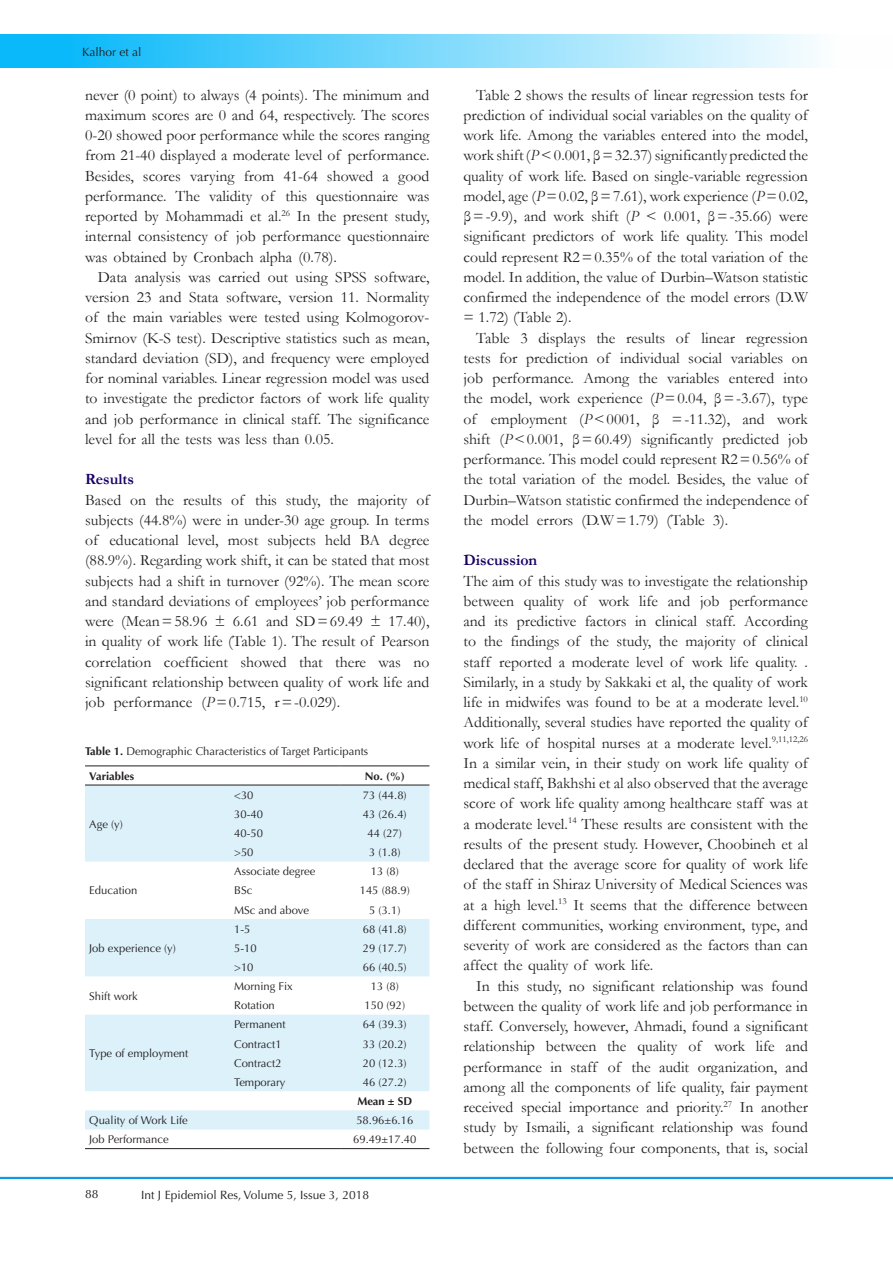
<style>
.page{position:relative;width:893px;height:1263px;background:#fff}
.page>*{position:absolute;margin:0;border:0;box-sizing:border-box;transform-origin:0 0}
.t1{font:15.75px/20.2px "Garamond";color:#231f20;text-align:justify}
.t2{font:700 15.75px "Garamond";color:#190066}
.t3{font:12px "Optima LT Std";color:#231f20}
.t4{font:11.25px "Optima LT Std";color:#231f20}
.t5{font:700 11.25px "Optima LT Std";color:#231f20}
.s1{font-style:italic}
.s2{font-weight:700}
</style>
<div class="page">
<hr style="left:0;top:1177px;width:893px;height:2px;background:#0099e5">
<div style="left:1px;top:35px;width:892px;height:33px;background:linear-gradient(to right,#00b4f9,#fff)"></div>
<svg style="left:85px;top:786px;width:344px;height:343px;fill:#dcf1fa"></svg>
<hr style="left:85px;top:765px;width:145px;height:1px;background:#231f20">
<hr style="left:230px;top:765px;width:110px;height:1px;background:#231f20">
<hr style="left:340px;top:765px;width:89px;height:1px;background:#231f20">
<hr style="left:85px;top:785px;width:145px;height:1px;background:#231f20">
<hr style="left:230px;top:785px;width:110px;height:1px;background:#231f20">
<hr style="left:340px;top:785px;width:89px;height:1px;background:#231f20">
<hr style="left:85px;top:1148px;width:145px;height:1px;background:#231f20">
<hr style="left:230px;top:1148px;width:110px;height:1px;background:#231f20">
<hr style="left:340px;top:1148px;width:89px;height:1px;background:#231f20">
<p class="t3" style="left:82px;top:45px;width:61px">Kalhor et al</p>
<p class="t1" style="left:85px;top:84px;width:346px">never (0 point) to always (4 points). The minimum and maximum scores are 0 and 64, respectively. The scores 0-20 showed poor performance while the scores ranging from 21-40 displayed a moderate level of performance.<br>Besides, scores varying from 41-64 showed a good performance. The validity of this questionnaire was reported by Mohammadi et al.<sup>26</sup> In the present study, internal consistency of job performance questionnaire was obtained by Cronbach alpha (0.78).</p>
<p class="t1" style="left:85px;top:266px;width:346px;text-indent:13px">Data analysis was carried out using SPSS software, version 23 and Stata software, version 11. Normality of the main variables were tested using Kolmogorov-Smirnov (K-S test). Descriptive statistics such as mean, standard deviation (SD), and frequency were employed for nominal variables. Linear regression model was used to investigate the predictor factors of work life quality and job performance in clinical staff. The significance level for all the tests was less than 0.05.</p>
<p class="t2" style="left:85px;top:469px;width:51px">Results</p>
<p class="t1" style="left:85px;top:489px;width:346px">Based on the results of this study, the majority of subjects (44.8%) were in under-30 age group. In terms of educational level, most subjects held BA degree (88.9%). Regarding work shift, it can be stated that most subjects had a shift in turnover (92%). The mean score and standard deviations of employees’ job performance were (Mean=58.96 ± 6.61 and SD=69.49 ± 17.40), in quality of work life (Table 1). The result of Pearson correlation coefficient showed that there was no significant relationship between quality of work life and job performance (<span class="s1">P</span>=0.715, r=-0.029).</p>
<p class="t4" style="left:85px;top:745px;width:285px"><span class="s2">Table 1.</span> Demographic Characteristics of Target Participants</p>
<p class="t5" style="left:89px;top:769px;width:46px">Variables</p>
<p class="t5" style="left:365px;top:769px;width:42px">No. (%)</p>
<p class="t4" style="left:89px;top:817px;width:35px">Age (y)</p>
<p class="t4" style="left:234px;top:788px;width:21px">&lt;30</p>
<p class="t4" style="left:363px;top:788px;width:45px">73 (44.8)</p>
<p class="t4" style="left:234px;top:807px;width:30px">30-40</p>
<p class="t4" style="left:363px;top:807px;width:45px">43 (26.4)</p>
<p class="t4" style="left:234px;top:827px;width:30px">40-50</p>
<p class="t4" style="left:368px;top:827px;width:36px">44 (27)</p>
<p class="t4" style="left:234px;top:846px;width:21px">&gt;50</p>
<p class="t4" style="left:369px;top:846px;width:33px">3 (1.8)</p>
<p class="t4" style="left:89px;top:884px;width:50px">Education</p>
<p class="t4" style="left:89px;top:941px;width:88px">Job experience (y)</p>
<p class="t4" style="left:89px;top:989px;width:50px">Shift work</p>
<p class="t4" style="left:89px;top:1047px;width:101px">Type of employment</p>
<p class="t4" style="left:234px;top:865px;width:83px">Associate degree</p>
<p class="t4" style="left:371px;top:865px;width:30px">13 (8)</p>
<p class="t4" style="left:234px;top:884px;width:20px">BSc</p>
<p class="t4" style="left:360px;top:884px;width:52px">145 (88.9)</p>
<p class="t4" style="left:234px;top:903px;width:76px">MSc and above</p>
<p class="t4" style="left:369px;top:903px;width:33px">5 (3.1)</p>
<p class="t4" style="left:234px;top:922px;width:18px">1-5</p>
<p class="t4" style="left:363px;top:922px;width:45px">68 (41.8)</p>
<p class="t4" style="left:234px;top:941px;width:24px">5-10</p>
<p class="t4" style="left:363px;top:941px;width:45px">29 (17.7)</p>
<p class="t4" style="left:234px;top:960px;width:21px">&gt;10</p>
<p class="t4" style="left:363px;top:960px;width:45px">66 (40.5)</p>
<p class="t4" style="left:234px;top:980px;width:60px">Morning Fix</p>
<p class="t4" style="left:371px;top:980px;width:30px">13 (8)</p>
<p class="t4" style="left:234px;top:999px;width:42px">Rotation</p>
<p class="t4" style="left:364px;top:999px;width:42px">150 (92)</p>
<p class="t4" style="left:234px;top:1018px;width:53px">Permanent</p>
<p class="t4" style="left:363px;top:1018px;width:45px">64 (39.3)</p>
<p class="t4" style="left:234px;top:1037px;width:49px">Contract1</p>
<p class="t4" style="left:363px;top:1037px;width:45px">33 (20.2)</p>
<p class="t4" style="left:234px;top:1056px;width:49px">Contract2</p>
<p class="t4" style="left:363px;top:1056px;width:45px">20 (12.3)</p>
<p class="t4" style="left:234px;top:1075px;width:53px">Temporary</p>
<p class="t4" style="left:363px;top:1075px;width:45px">46 (27.2)</p>
<p class="t5" style="left:357px;top:1094px;width:56px">Mean ± SD</p>
<p class="t4" style="left:89px;top:1114px;width:100px">Quality of Work Life</p>
<p class="t4" style="left:356px;top:1114px;width:58px">58.96±6.16</p>
<p class="t4" style="left:89px;top:1133px;width:81px">Job Performance</p>
<p class="t4" style="left:353px;top:1133px;width:65px">69.49±17.40</p>
<p class="t3" style="left:85px;top:1187px;width:15px">88</p>
<p class="t3" style="left:141px;top:1188px;width:229px">Int J Epidemiol Res, Volume 5, Issue 3, 2018</p>
<p class="t1" style="left:463px;top:84px;width:346px;text-indent:13px">Table 2 shows the results of linear regression tests for prediction of individual social variables on the quality of work life. Among the variables entered into the model, work shift (<span class="s1">P</span> &lt; 0.001, β=32.37) significantly predicted the quality of work life. Based on single-variable regression model, age (<span class="s1">P</span>=0.02, β=7.61), work experience (<span class="s1">P</span>=0.02, β=-9.9), and work shift (<span class="s1">P</span> &lt; 0.001, β=-35.66) were significant predictors of work life quality. This model could represent R2=0.35% of the total variation of the model. In addition, the value of Durbin–Watson statistic confirmed the independence of the model errors (D.W = 1.72) (Table 2).</p>
<p class="t1" style="left:463px;top:327px;width:346px;text-indent:13px">Table 3 displays the results of linear regression tests for prediction of individual social variables on job performance. Among the variables entered into the model, work experience (<span class="s1">P</span>=0.04, β=-3.67), type of employment (<span class="s1">P</span>&lt;0001, β =-11.32), and work shift (<span class="s1">P</span>&lt;0.001, β=60.49) significantly predicted job performance. This model could represent R2=0.56% of the total variation of the model. Besides, the value of Durbin–Watson statistic confirmed the independence of the model errors (D.W=1.79) (Table 3).</p>
<p class="t2" style="left:463px;top:550px;width:75px">Discussion</p>
<p class="t1" style="left:463px;top:570px;width:346px">The aim of this study was to investigate the relationship between quality of work life and job performance and its predictive factors in clinical staff. According to the findings of the study, the majority of clinical staff reported a moderate level of work life quality. .<br>Similarly, in a study by Sakkaki et al, the quality of work life in midwifes was found to be at a moderate level.<sup>10<br></sup>Additionally, several studies have reported the quality of work life of hospital nurses at a moderate level.<sup>9,11,12,26<br></sup>In a similar vein, in their study on work life quality of medical staff, Bakhshi et al also observed that the average score of work life quality among healthcare staff was at a moderate level.<sup>14</sup> These results are consistent with the results of the present study. However, Choobineh et al declared that the average score for quality of work life of the staff in Shiraz University of Medical Sciences was at a high level.<sup>13</sup> It seems that the difference between different communities, working environment, type, and severity of work are considered as the factors than can affect the quality of work life.</p>
<p class="t1" style="left:463px;top:975px;width:346px;text-indent:13px">In this study, no significant relationship was found between the quality of work life and job performance in staff. Conversely, however, Ahmadi, found a significant relationship between the quality of work life and performance in staff of the audit organization, and among all the components of life quality, fair payment received special importance and priority.<sup>27</sup> In another study by Ismaili, a significant relationship was found between the following four components, that is, social</p>
</div>
